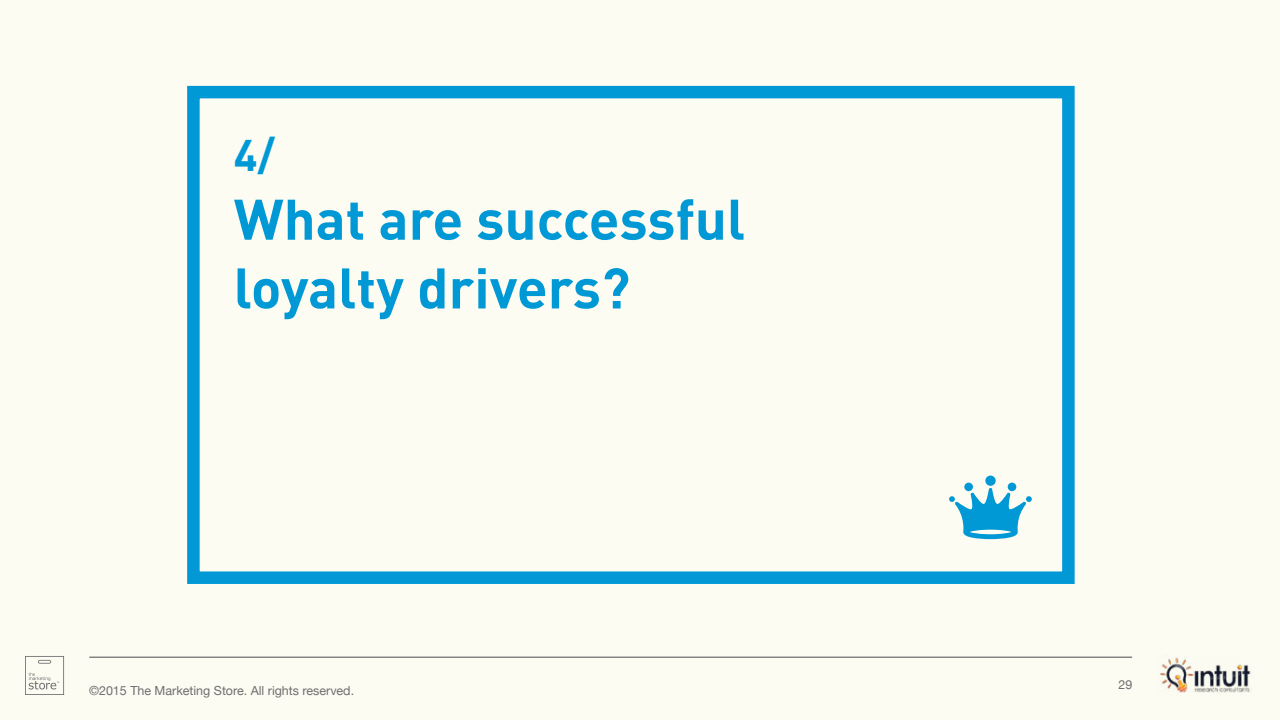
<style>
.page{position:relative;width:1280px;height:720px;background:#fcfcf2}
.page>*{position:absolute;margin:0;border:0;box-sizing:border-box;transform-origin:0 0}
.t1{font:700 56.25px/68.8px "DINOT";color:#0099d6}
.t2{font:700 43.75px "DINOT";color:#0099d6}
.t3{font:12.5px "Helvetica Neue";color:#6e6e70}
</style>
<div class="page">
<hr style="left:90px;top:657px;width:1042px;height:1px;background:#6e6e70">
<svg style="left:25px;top:656px;width:39px;height:39px"></svg>
<img style="left:1160px;top:657px;width:91px;height:36px">
<div style="left:187px;top:86px;width:888px;height:498px;border:12px solid #0099d6"></div>
<svg style="left:949px;top:476px;width:83px;height:63px"></svg>
<h2 class="t2" style="left:234px;top:125px;width:43px">4/</h2>
<h1 class="t1" style="left:234px;top:183px;width:513px">What are successful loyalty drivers?</h1>
<p class="t3" style="left:89px;top:682px;width:267px">©2015 The Marketing Store. All rights reserved.</p>
<p class="t3" style="left:1118px;top:676px;width:15px">29</p>
</div>
